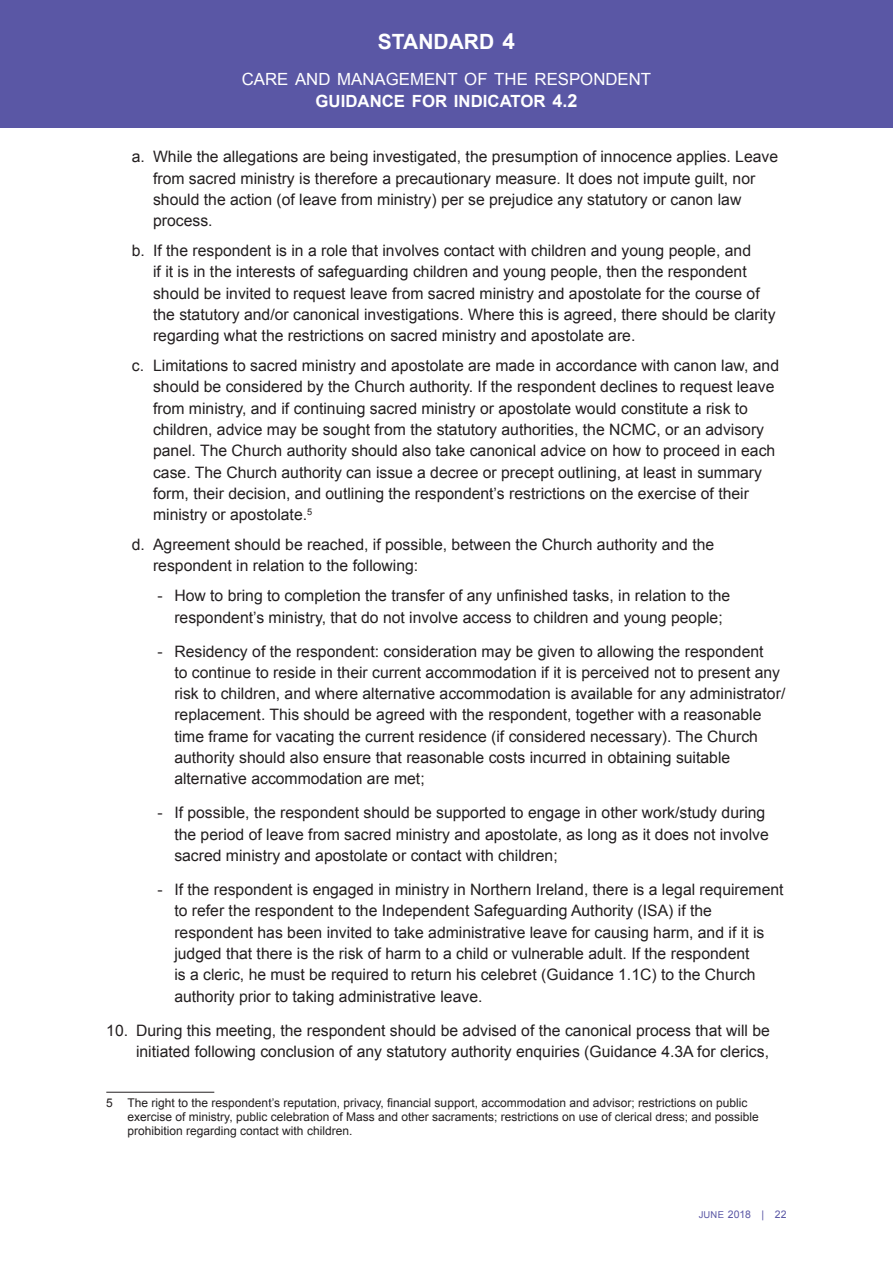
<style>
.page{position:relative;width:893px;height:1263px;background:#fff}
.page>*{position:absolute;margin:0;border:0;box-sizing:border-box;transform-origin:0 0}
.Master_page_standard{font:700 21px "Arial";color:#fff}
.Master_page_title{font:16.8px/22.5px "Arial";color:#fff;text-align:center}
.t1{font:15.75px/21.3px "Arial";color:#231f20}
.footnotes{font:12px/14.4px "Arial";color:#231f20}
.t2{font:10.5px "Arial";letter-spacing:.005em;color:#5a57a5}
.s1{font-size:22.5px}
.s2{font-weight:700}
.s3{font-weight:700;font-size:18px}
.s4{font-size:9.45px}
</style>
<div class="page">
<div style="left:0;top:0;width:893px;height:128px;background:#5a57a5"></div>
<hr style="left:106px;top:1092px;width:108px;height:1px;background:#231f20">
<p class="Master_page_standard" style="left:378px;top:28px;width:139px">STANDARD <span class="s1">4</span></p>
<p class="Master_page_title" style="left:242px;top:68px;width:411px">CARE AND MANAGEMENT OF THE RESPONDENT<br><span class="s2">GUIDANCE FOR INDICATOR</span> <span class="s3">4.2</span></p>
<p class="t1" style="left:153px;top:146px;width:627px;text-indent:-21px">a. While the allegations are being investigated, the presumption of innocence applies. Leave from sacred ministry is therefore a precautionary measure. It does not impute guilt, nor should the action (of leave from ministry) per se prejudice any statutory or canon law process.</p>
<p class="t1" style="left:153px;top:240px;width:624px;text-indent:-21px">b. If the respondent is in a role that involves contact with children and young people, and<br>if it is in the interests of safeguarding children and young people, then the respondent should be invited to request leave from sacred ministry and apostolate for the course of the statutory and/or canonical investigations. Where this is agreed, there should be clarity regarding what the restrictions on sacred ministry and apostolate are.</p>
<p class="t1" style="left:153px;top:355px;width:627px;text-indent:-21px">c. Limitations to sacred ministry and apostolate are made in accordance with canon law, and should be considered by the Church authority. If the respondent declines to request leave from ministry, and if continuing sacred ministry or apostolate would constitute a risk to children, advice may be sought from the statutory authorities, the NCMC, or an advisory panel. The Church authority should also take canonical advice on how to proceed in each case. The Church authority can issue a decree or precept outlining, at least in summary form, their decision, and outlining the respondent’s restrictions on the exercise of their ministry or apostolate.<sup>5</sup></p>
<p class="t1" style="left:153px;top:534px;width:563px;text-indent:-21px">d. Agreement should be reached, if possible, between the Church authority and the respondent in relation to the following:</p>
<p class="t1" style="left:157px;top:585px;width:574px;text-align:center">- How to bring to completion the transfer of any unfinished tasks, in relation to the respondent’s ministry, that do not involve access to children and young people;</p>
<p class="t1" style="left:174px;top:640px;width:612px;text-indent:-17px">- Residency of the respondent: consideration may be given to allowing the respondent<br>to continue to reside in their current accommodation if it is perceived not to present any risk to children, and where alternative accommodation is available for any administrator/ replacement. This should be agreed with the respondent, together with a reasonable time frame for vacating the current residence (if considered necessary). The Church authority should also ensure that reasonable costs incurred in obtaining suitable alternative accommodation are met;</p>
<p class="t1" style="left:174px;top:802px;width:596px;text-indent:-17px">- If possible, the respondent should be supported to engage in other work/study during the period of leave from sacred ministry and apostolate, as long as it does not involve sacred ministry and apostolate or contact with children;</p>
<p class="t1" style="left:174px;top:879px;width:611px;text-indent:-17px">- If the respondent is engaged in ministry in Northern Ireland, there is a legal requirement to refer the respondent to the Independent Safeguarding Authority (ISA) if the respondent has been invited to take administrative leave for causing harm, and if it is judged that there is the risk of harm to a child or vulnerable adult. If the respondent<br>is a cleric, he must be required to return his celebret (Guidance 1.1C) to the Church authority prior to taking administrative leave.</p>
<p class="t1" style="left:106px;top:1020px;width:665px;text-align:right">10. During this meeting, the respondent should be advised of the canonical process that will be initiated following conclusion of any statutory authority enquiries (Guidance 4.3A for clerics,</p>
<p class="footnotes" style="left:128px;top:1095px;width:633px;text-indent:-21px">5 The right to the respondent’s reputation, privacy, financial support, accommodation and advisor; restrictions on public exercise of ministry, public celebration of Mass and other sacraments; restrictions on use of clerical dress; and possible prohibition regarding contact with children.</p>
<p class="t2" style="left:699px;top:1207px;width:89px"><span class="s4">JUNE</span> 2018 | 22</p>
</div>
